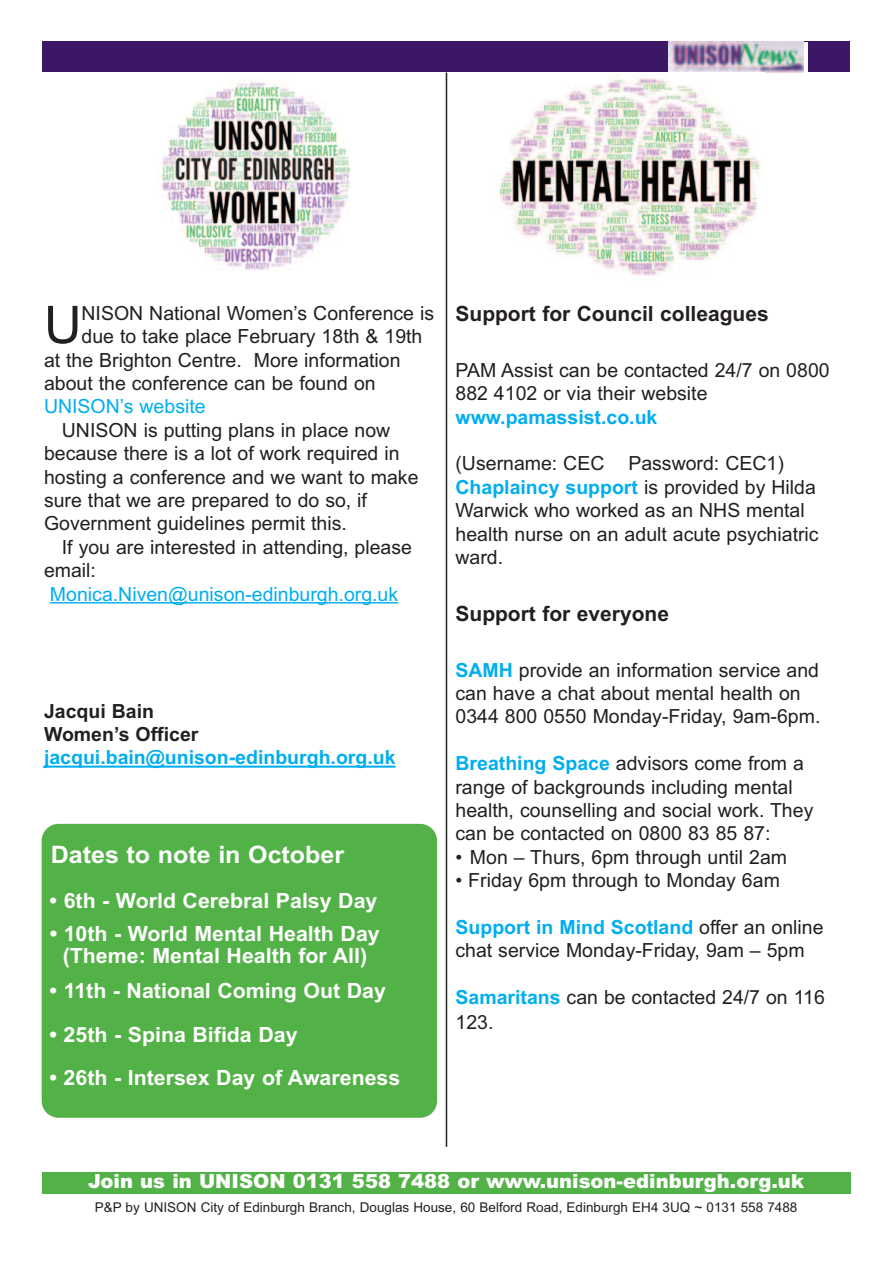
<style>
.page{position:relative;width:893px;height:1263px;background:#fff}
.page>*{position:absolute;margin:0;border:0;box-sizing:border-box;transform-origin:0 0}
.t1{font:52.05px "Arial";color:#231f20}
.t2{font:700 24px "Arial";color:#fff;scale:1.04 1}
.t3{font:700 21px/21.9px "Arial";color:#fff;text-align:center}
.t4{font:700 21px "Arial";color:#231f20}
.t5{font:19.5px/23.4px "Arial";color:#231f20}
.t6{font:700 19.5px "Arial";color:#00aeef}
.t7{font:900 19.5px "Arial";color:#fff}
.t8{font:19.5px "Arial";color:#00aeef}
.t9{font:700 19.5px/23.4px "Arial";color:#231f20}
.t10{font:13.5px "Arial";color:#231f20}
.s1{font-weight:700;color:#00aeef}
</style>
<div class="page">
<hr style="left:50px;top:602px;width:348px;height:1px;background:#00aeef">
<hr style="left:44px;top:766px;width:352px;height:2px;background:#00aeef">
<div style="left:43px;top:42px;width:807px;height:30px;background:#3c1765"></div>
<div style="left:669px;top:42px;width:138px;height:31px;background:#fff"></div>
<img style="left:669px;top:42px;width:135px;height:31px">
<img style="left:159px;top:79px;width:192px;height:191px">
<img style="left:498px;top:75px;width:262px;height:201px">
<div style="left:42px;top:1172px;width:808px;height:22px;background:#53b247"></div>
<div style="left:42px;top:824px;width:395px;height:294px;background:#53b247;border-radius:17px"></div>
<hr style="left:446px;top:73px;width:1px;height:1074px;background:#231f20">
<h1 class="t1" style="left:44px;top:295px;width:39px">U</h1>
<p class="t5" style="left:82px;top:301px;width:354px">NISON National Women’s Conference is</p>
<p class="t5" style="left:82px;top:325px;width:342px">due to take place February 18th &amp; 19th</p>
<p class="t5" style="left:44px;top:348px;width:358px">at the Brighton Centre. More information</p>
<p class="t5" style="left:44px;top:371px;width:333px">about the conference can be found on</p>
<p class="t8" style="left:44px;top:395px;width:163px">UNISON’s website</p>
<p class="t5" style="left:44px;top:418px;width:376px;text-indent:18px">UNISON is putting plans in place now because there is a lot of work required in hosting a conference and we want to make sure that we are prepared to do so, if Government guidelines permit this.</p>
<p class="t5" style="left:44px;top:535px;width:370px;text-indent:18px">If you are interested in attending, please email:</p>
<p class="t8" style="left:50px;top:582px;width:350px">Monica.Niven@unison-edinburgh.org.uk</p>
<p class="t9" style="left:44px;top:699px;width:156px">Jacqui Bain<br>Women’s Officer</p>
<p class="t6" style="left:44px;top:746px;width:353px">jacqui.bain@unison-edinburgh.org.uk</p>
<p class="t2" style="left:51px;top:840px;width:284px">Dates to note in October</p>
<p class="t3" style="left:50px;top:890px;width:329px">• 6th - World Cerebral Palsy Day</p>
<p class="t3" style="left:50px;top:923px;width:332px">• 10th - World Mental Health Day (Theme: Mental Health for All)</p>
<p class="t3" style="left:50px;top:980px;width:338px">• 11th - National Coming Out Day</p>
<p class="t3" style="left:50px;top:1023px;width:249px">• 25th - Spina Bifida Day</p>
<p class="t3" style="left:50px;top:1067px;width:352px">• 26th - Intersex Day of Awareness</p>
<p class="t4" style="left:455px;top:301px;width:315px">Support for Council colleagues</p>
<p class="t5" style="left:455px;top:358px;width:376px">PAM Assist can be contacted 24/7 on 0800<br>882 4102 or via their website</p>
<p class="t6" style="left:455px;top:405px;width:203px">www.pamassist.co.uk</p>
<p class="t5" style="left:455px;top:452px;width:365px">(Username: CEC Password: CEC1)<br><span class="s1">Chaplaincy support</span> is provided by Hilda<br>Warwick who worked as an NHS mental health nurse on an adult acute psychiatric ward.</p>
<p class="t4" style="left:455px;top:601px;width:215px">Support for everyone</p>
<p class="t5" style="left:455px;top:658px;width:366px"><span class="s1">SAMH</span> provide an information service and can have a chat about mental health on<br>0344 800 0550 Monday-Friday, 9am-6pm.</p>
<p class="t5" style="left:455px;top:752px;width:359px"><span class="s1">Breathing Space</span> advisors come from a range of backgrounds including mental health, counselling and social work. They can be contacted on 0800 83 85 87:</p>
<p class="t5" style="left:455px;top:845px;width:333px">• Mon – Thurs, 6pm through until 2am</p>
<p class="t5" style="left:455px;top:869px;width:326px">• Friday 6pm through to Monday 6am</p>
<p class="t5" style="left:455px;top:915px;width:370px"><span class="s1">Support in Mind Scotland</span> offer an online chat service Monday-Friday, 9am – 5pm</p>
<p class="t5" style="left:455px;top:985px;width:371px;line-height:24.5px"><span class="s1">Samaritans</span> can be contacted 24/7 on 116<br>123.</p>
<p class="t7" style="left:88px;top:1170px;width:717px">Join us in UNISON 0131 558 7488 or www.unison-edinburgh.org.uk</p>
<p class="t10" style="left:95px;top:1199px;width:704px">P&amp;P by UNISON City of Edinburgh Branch, Douglas House, 60 Belford Road, Edinburgh EH4 3UQ ~ 0131 558 7488</p>
</div>
